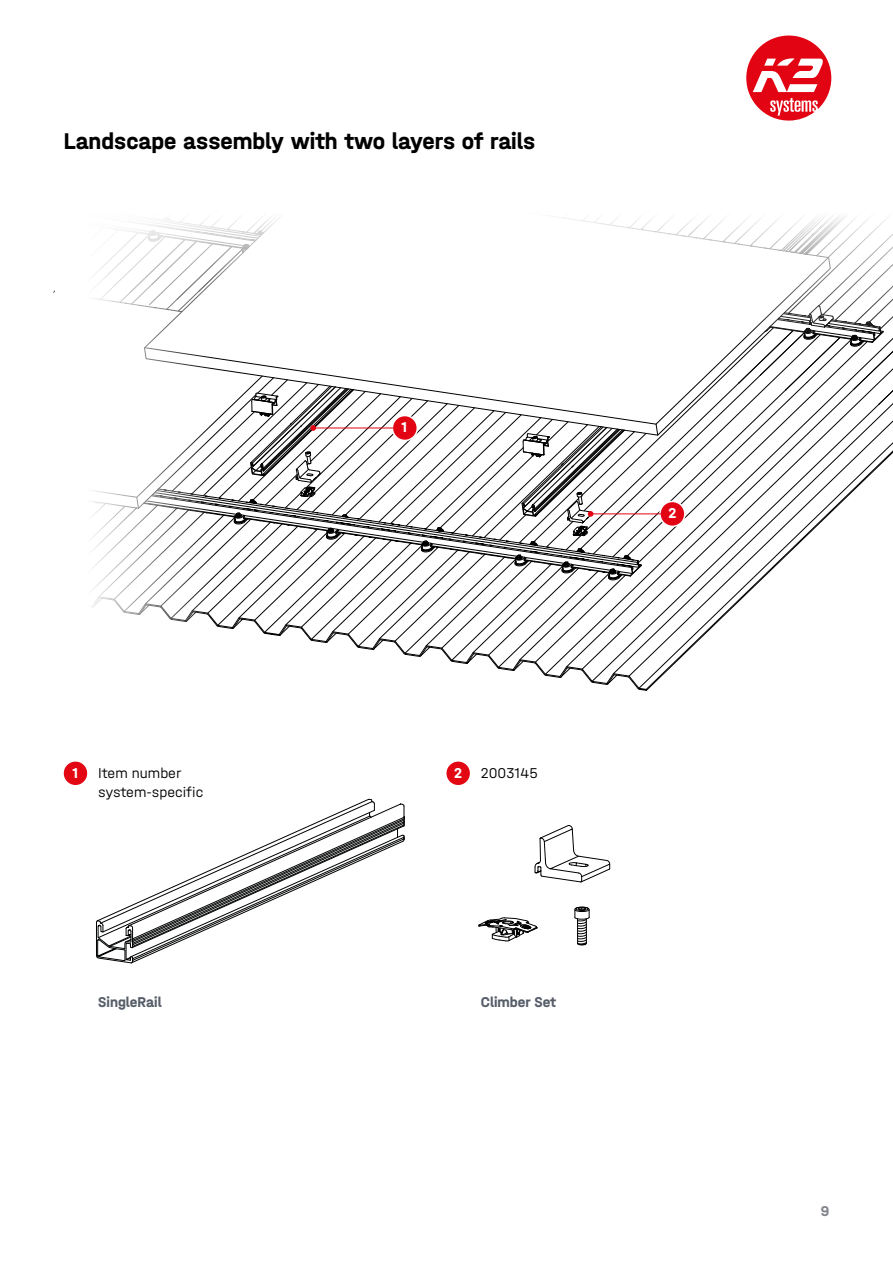
<style>
.page{position:relative;width:893px;height:1263px;background:#fff}
.page>*{position:absolute;margin:0;border:0;box-sizing:border-box;transform-origin:0 0}
.t1{font:24px "K2 Halvar Mittelschrift Bold";color:#000}
.t2{font:15px/19px "K2 Halvar Mittelschrift Light";color:#000}
.t3{font:15px "K2 Halvar Mittelschrift Bold";color:#575e69}
.t4{font:15px "K2 Halvar Mittelschrift Bold";color:#fff}
.t5{font:15px "K2 Halvar Mittelschrift Bold";color:#84868e}
</style>
<div class="page">
<svg style="left:53px;top:217px;width:840px;height:474px"></svg>
<svg style="left:746px;top:36px;width:85px;height:85px"></svg>
<svg style="left:534px;top:825px;width:77px;height:58px"></svg>
<svg style="left:478px;top:917px;width:60px;height:25px"></svg>
<svg style="left:574px;top:906px;width:16px;height:39px"></svg>
<svg style="left:96px;top:798px;width:309px;height:166px"></svg>
<div style="left:64px;top:762px;width:23px;height:23px;background:#e30613;border-radius:50%"></div>
<div style="left:446px;top:762px;width:24px;height:23px;background:#e30613;border-radius:50%"></div>
<p class="t1" style="left:64px;top:127px;width:473px">Landscape assembly with two layers of rails</p>
<p class="t4" style="left:401px;top:418px;width:7px">1</p>
<p class="t2" style="left:98px;top:763px;width:107px">Item number system-specific</p>
<p class="t4" style="left:72px;top:764px;width:7px">1</p>
<p class="t4" style="left:454px;top:764px;width:9px">2</p>
<p class="t2" style="left:481px;top:763px;width:58px">2003145</p>
<p class="t3" style="left:98px;top:992px;width:65px">SingleRail</p>
<p class="t3" style="left:481px;top:992px;width:77px">Climber Set</p>
<p class="t4" style="left:668px;top:504px;width:9px">2</p>
<p class="t5" style="left:821px;top:1202px;width:10px">9</p>
</div>
